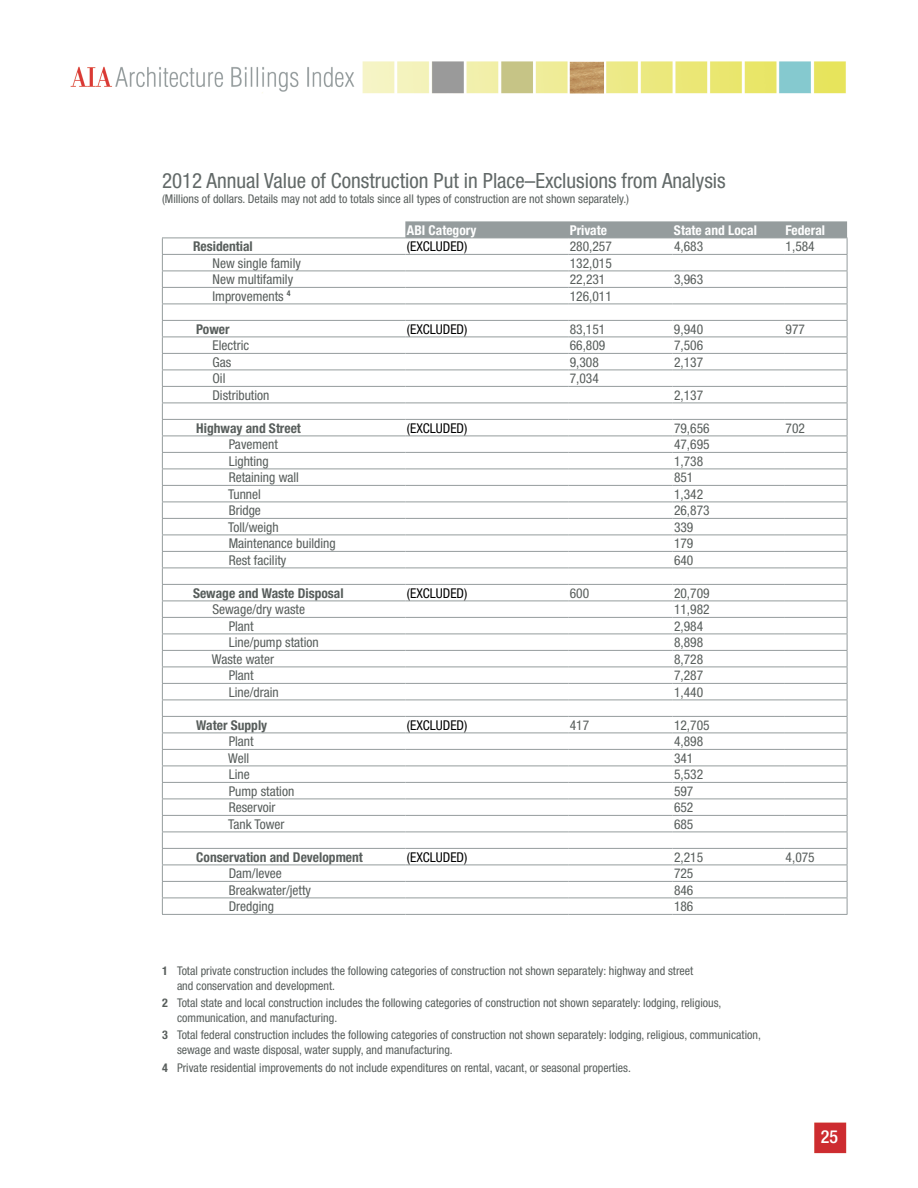
<style>
.page{position:relative;width:918px;height:1188px;background:#fff}
.page>*{position:absolute;margin:0;border:0;box-sizing:border-box;transform-origin:0 0}
.t1{font:condensed 21px "Helvetica Neue";color:#626968}
.t2{font:500 condensed 18px "Helvetica Neue";color:#fff}
.t3{font:condensed 13.5px "Helvetica Neue";color:#585e5c}
.t4{font:700 condensed 13.5px "Helvetica Neue";color:#585e5c}
.t5{font:condensed 13.5px "Helvetica Neue";color:#000}
.t6{font:700 condensed 13.5px "Helvetica Neue";color:#fff}
.t7{font:condensed 12px/15px "Helvetica Neue";color:#585e5c}
.s1{font-weight:700}
</style>
<div class="page">
<img style="left:70px;top:61px;width:778px;height:1093px">
<hr style="left:162px;top:238px;width:243px;height:1px;background:#959c9d">
<hr style="left:162px;top:254px;width:243px;height:1px;background:#959c9d">
<hr style="left:162px;top:271px;width:243px;height:1px;background:#959c9d">
<hr style="left:162px;top:287px;width:243px;height:1px;background:#959c9d">
<hr style="left:162px;top:304px;width:243px;height:1px;background:#959c9d">
<hr style="left:162px;top:320px;width:243px;height:1px;background:#959c9d">
<hr style="left:162px;top:337px;width:243px;height:1px;background:#959c9d">
<hr style="left:162px;top:353px;width:243px;height:1px;background:#959c9d">
<hr style="left:162px;top:370px;width:243px;height:1px;background:#959c9d">
<hr style="left:162px;top:386px;width:243px;height:1px;background:#959c9d">
<hr style="left:162px;top:403px;width:243px;height:1px;background:#959c9d">
<hr style="left:162px;top:419px;width:243px;height:1px;background:#959c9d">
<hr style="left:162px;top:436px;width:243px;height:1px;background:#959c9d">
<hr style="left:162px;top:452px;width:243px;height:1px;background:#959c9d">
<hr style="left:162px;top:469px;width:243px;height:1px;background:#959c9d">
<hr style="left:162px;top:485px;width:243px;height:1px;background:#959c9d">
<hr style="left:162px;top:502px;width:243px;height:1px;background:#959c9d">
<hr style="left:162px;top:518px;width:243px;height:1px;background:#959c9d">
<hr style="left:162px;top:535px;width:243px;height:1px;background:#959c9d">
<hr style="left:162px;top:551px;width:243px;height:1px;background:#959c9d">
<hr style="left:162px;top:568px;width:243px;height:1px;background:#959c9d">
<hr style="left:162px;top:584px;width:243px;height:1px;background:#959c9d">
<hr style="left:162px;top:601px;width:243px;height:1px;background:#959c9d">
<hr style="left:162px;top:617px;width:243px;height:1px;background:#959c9d">
<hr style="left:162px;top:634px;width:243px;height:1px;background:#959c9d">
<hr style="left:162px;top:650px;width:243px;height:1px;background:#959c9d">
<hr style="left:162px;top:667px;width:243px;height:1px;background:#959c9d">
<hr style="left:162px;top:683px;width:243px;height:1px;background:#959c9d">
<hr style="left:162px;top:700px;width:243px;height:1px;background:#959c9d">
<hr style="left:162px;top:716px;width:243px;height:1px;background:#959c9d">
<hr style="left:162px;top:733px;width:243px;height:1px;background:#959c9d">
<hr style="left:162px;top:749px;width:243px;height:1px;background:#959c9d">
<hr style="left:162px;top:766px;width:243px;height:1px;background:#959c9d">
<hr style="left:162px;top:782px;width:243px;height:1px;background:#959c9d">
<hr style="left:162px;top:799px;width:243px;height:1px;background:#959c9d">
<hr style="left:162px;top:815px;width:243px;height:1px;background:#959c9d">
<hr style="left:162px;top:832px;width:243px;height:1px;background:#959c9d">
<hr style="left:162px;top:848px;width:243px;height:1px;background:#959c9d">
<hr style="left:162px;top:865px;width:243px;height:1px;background:#959c9d">
<hr style="left:162px;top:881px;width:243px;height:1px;background:#959c9d">
<hr style="left:162px;top:898px;width:243px;height:1px;background:#959c9d">
<svg style="left:162px;top:238px;width:1px;height:676px"></svg>
<svg style="left:405px;top:221px;width:443px;height:693px"></svg>
<hr style="left:162px;top:914px;width:243px;height:1px;background:#959c9d">
<hr style="left:405px;top:914px;width:163px;height:1px;background:#959c9d">
<hr style="left:568px;top:914px;width:104px;height:1px;background:#959c9d">
<hr style="left:672px;top:914px;width:112px;height:1px;background:#959c9d">
<hr style="left:784px;top:914px;width:63px;height:1px;background:#959c9d">
<h1 class="t1" style="left:162px;top:168px;width:565px">2012 Annual Value of Construction Put in Place–Exclusions from Analysis</h1>
<p class="t7" style="left:162px;top:191px;width:469px">(Millions of dollars. Details may not add to totals since all types of construction are not shown separately.)</p>
<p class="t6" style="left:407px;top:222px;width:71px">ABI Category</p>
<p class="t6" style="left:570px;top:222px;width:39px">Private</p>
<p class="t6" style="left:674px;top:222px;width:84px">State and Local</p>
<p class="t6" style="left:786px;top:222px;width:41px">Federal</p>
<p class="t4" style="left:193px;top:238px;width:61px">Residential</p>
<p class="t5" style="left:407px;top:239px;width:62px">(EXCLUDED)</p>
<p class="t3" style="left:570px;top:239px;width:44px">280,257</p>
<p class="t3" style="left:674px;top:239px;width:31px">4,683</p>
<p class="t3" style="left:786px;top:239px;width:31px">1,584</p>
<p class="t3" style="left:213px;top:255px;width:90px">New single family</p>
<p class="t3" style="left:570px;top:255px;width:44px">132,015</p>
<p class="t3" style="left:213px;top:272px;width:82px">New multifamily</p>
<p class="t3" style="left:570px;top:272px;width:37px">22,231</p>
<p class="t3" style="left:674px;top:272px;width:31px">3,963</p>
<p class="t3" style="left:213px;top:288px;width:80px">Improvements <sup>4</sup></p>
<p class="t3" style="left:570px;top:288px;width:44px">126,011</p>
<p class="t4" style="left:196px;top:321px;width:35px">Power</p>
<p class="t5" style="left:407px;top:321px;width:62px">(EXCLUDED)</p>
<p class="t3" style="left:570px;top:321px;width:37px">83,151</p>
<p class="t3" style="left:674px;top:321px;width:31px">9,940</p>
<p class="t3" style="left:786px;top:321px;width:21px">977</p>
<p class="t3" style="left:212px;top:338px;width:38px">Electric</p>
<p class="t3" style="left:570px;top:338px;width:37px">66,809</p>
<p class="t3" style="left:674px;top:338px;width:31px">7,506</p>
<p class="t3" style="left:212px;top:354px;width:20px">Gas</p>
<p class="t3" style="left:570px;top:354px;width:31px">9,308</p>
<p class="t3" style="left:674px;top:354px;width:31px">2,137</p>
<p class="t3" style="left:212px;top:371px;width:15px">Oil</p>
<p class="t3" style="left:570px;top:371px;width:31px">7,034</p>
<p class="t3" style="left:212px;top:387px;width:58px">Distribution</p>
<p class="t3" style="left:674px;top:387px;width:31px">2,137</p>
<p class="t4" style="left:196px;top:420px;width:106px">Highway and Street</p>
<p class="t5" style="left:407px;top:420px;width:62px">(EXCLUDED)</p>
<p class="t3" style="left:674px;top:420px;width:37px">79,656</p>
<p class="t3" style="left:786px;top:420px;width:21px">702</p>
<p class="t3" style="left:229px;top:437px;width:51px">Pavement</p>
<p class="t3" style="left:674px;top:437px;width:37px">47,695</p>
<p class="t3" style="left:229px;top:453px;width:42px">Lighting</p>
<p class="t3" style="left:674px;top:453px;width:31px">1,738</p>
<p class="t3" style="left:229px;top:470px;width:72px">Retaining wall</p>
<p class="t3" style="left:674px;top:470px;width:21px">851</p>
<p class="t3" style="left:228px;top:486px;width:34px">Tunnel</p>
<p class="t3" style="left:674px;top:486px;width:31px">1,342</p>
<p class="t3" style="left:229px;top:503px;width:34px">Bridge</p>
<p class="t3" style="left:674px;top:503px;width:37px">26,873</p>
<p class="t3" style="left:228px;top:519px;width:52px">Toll/weigh</p>
<p class="t3" style="left:674px;top:519px;width:21px">339</p>
<p class="t3" style="left:229px;top:536px;width:108px">Maintenance building</p>
<p class="t3" style="left:674px;top:536px;width:21px">179</p>
<p class="t3" style="left:229px;top:552px;width:59px">Rest facility</p>
<p class="t3" style="left:674px;top:552px;width:21px">640</p>
<p class="t4" style="left:193px;top:585px;width:152px">Sewage and Waste Disposal</p>
<p class="t5" style="left:407px;top:585px;width:62px">(EXCLUDED)</p>
<p class="t3" style="left:570px;top:585px;width:21px">600</p>
<p class="t3" style="left:674px;top:585px;width:37px">20,709</p>
<p class="t3" style="left:212px;top:602px;width:94px">Sewage/dry waste</p>
<p class="t3" style="left:674px;top:602px;width:37px">11,982</p>
<p class="t3" style="left:229px;top:618px;width:26px">Plant</p>
<p class="t3" style="left:674px;top:618px;width:31px">2,984</p>
<p class="t3" style="left:229px;top:635px;width:92px">Line/pump station</p>
<p class="t3" style="left:674px;top:635px;width:31px">8,898</p>
<p class="t3" style="left:212px;top:651px;width:64px">Waste water</p>
<p class="t3" style="left:674px;top:651px;width:31px">8,728</p>
<p class="t3" style="left:229px;top:668px;width:26px">Plant</p>
<p class="t3" style="left:674px;top:668px;width:31px">7,287</p>
<p class="t3" style="left:229px;top:684px;width:51px">Line/drain</p>
<p class="t3" style="left:674px;top:684px;width:31px">1,440</p>
<p class="t4" style="left:196px;top:717px;width:72px">Water Supply</p>
<p class="t5" style="left:407px;top:717px;width:62px">(EXCLUDED)</p>
<p class="t3" style="left:570px;top:717px;width:21px">417</p>
<p class="t3" style="left:674px;top:717px;width:37px">12,705</p>
<p class="t3" style="left:229px;top:734px;width:26px">Plant</p>
<p class="t3" style="left:674px;top:734px;width:31px">4,898</p>
<p class="t3" style="left:228px;top:750px;width:23px">Well</p>
<p class="t3" style="left:674px;top:750px;width:21px">341</p>
<p class="t3" style="left:229px;top:767px;width:22px">Line</p>
<p class="t3" style="left:674px;top:767px;width:31px">5,532</p>
<p class="t3" style="left:229px;top:783px;width:67px">Pump station</p>
<p class="t3" style="left:674px;top:783px;width:21px">597</p>
<p class="t3" style="left:229px;top:800px;width:48px">Reservoir</p>
<p class="t3" style="left:674px;top:800px;width:21px">652</p>
<p class="t3" style="left:228px;top:816px;width:58px">Tank Tower</p>
<p class="t3" style="left:674px;top:816px;width:21px">685</p>
<p class="t4" style="left:196px;top:849px;width:168px">Conservation and Development</p>
<p class="t5" style="left:407px;top:849px;width:62px">(EXCLUDED)</p>
<p class="t3" style="left:674px;top:849px;width:31px">2,215</p>
<p class="t3" style="left:786px;top:849px;width:31px">4,075</p>
<p class="t3" style="left:229px;top:866px;width:55px">Dam/levee</p>
<p class="t3" style="left:674px;top:866px;width:21px">725</p>
<p class="t3" style="left:229px;top:882px;width:84px">Breakwater/jetty</p>
<p class="t3" style="left:674px;top:882px;width:21px">846</p>
<p class="t3" style="left:229px;top:899px;width:47px">Dredging</p>
<p class="t3" style="left:674px;top:899px;width:21px">186</p>
<p class="t7" style="left:177px;top:963px;width:518px;text-indent:-15px"><span class="s1">1</span> Total private construction includes the following categories of construction not shown separately: highway and street and conservation and development.</p>
<p class="t7" style="left:177px;top:995px;width:546px;text-indent:-15px"><span class="s1">2</span> Total state and local construction includes the following categories of construction not shown separately: lodging, religious, communication, and manufacturing.</p>
<p class="t7" style="left:177px;top:1028px;width:585px;text-indent:-15px"><span class="s1">3</span> Total federal construction includes the following categories of construction not shown separately: lodging, religious, communication, sewage and waste disposal, water supply, and manufacturing.</p>
<p class="t7" style="left:162px;top:1060px;width:470px"><span class="s1">4</span> Private residential improvements do not include expenditures on rental, vacant, or seasonal properties.</p>
<h2 class="t2" style="left:821px;top:1126px;width:19px">25</h2>
</div>
